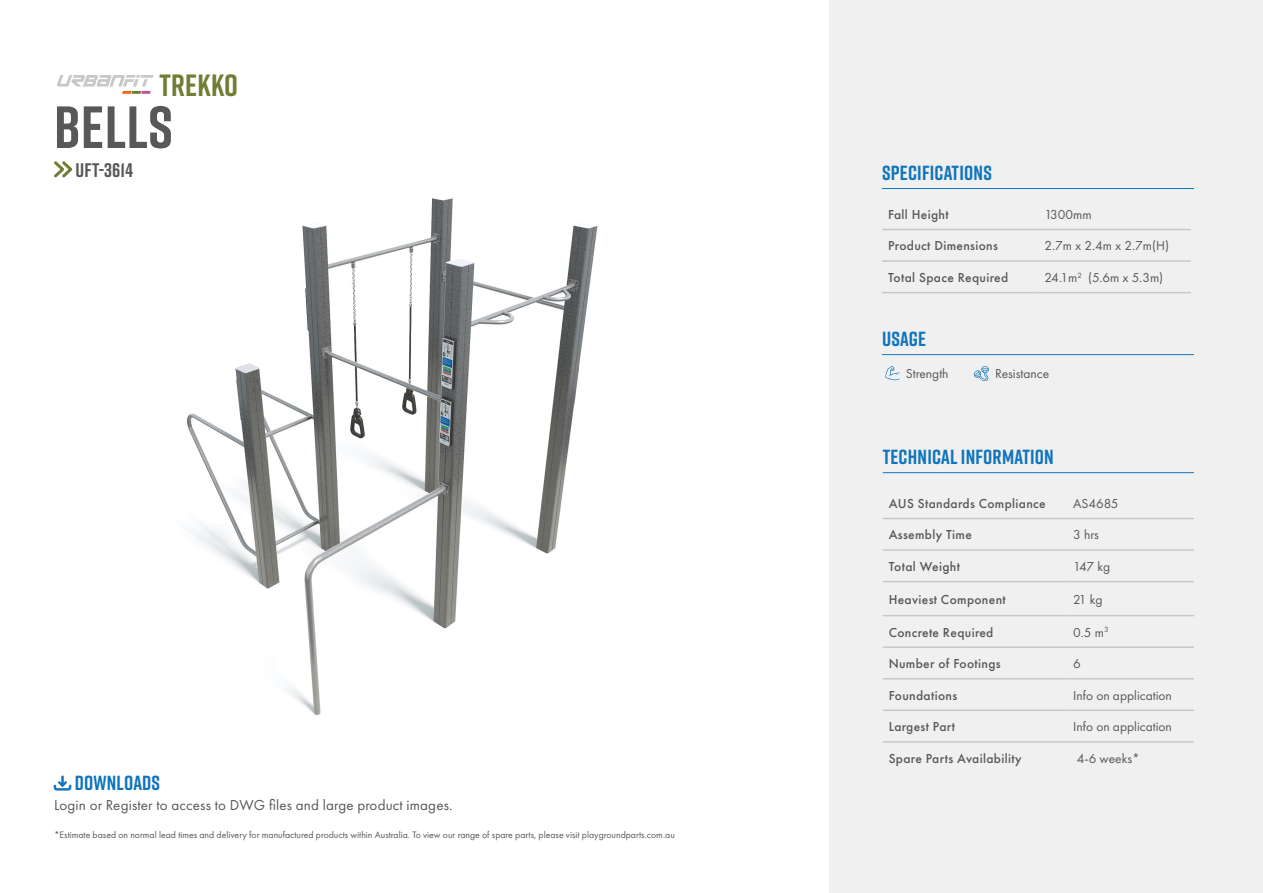
<style>
.page{position:relative;width:1263px;height:893px;background:#fff}
.page>*{position:absolute;margin:0;border:0;box-sizing:border-box;transform-origin:0 0}
.Rift-MAIN_Headline{font:700 59.4px "Rift";letter-spacing:.01em;color:#57585a}
.Rift-MAIN_Headline-2{font:700 30.75px "Rift";letter-spacing:.01em;color:#6f7e34}
.Rift-MAIN_Headline-3{font:700 20.4px "Rift";letter-spacing:.01em;color:#1074bc}
.Rift-MAIN_Headline-4{font:700 19.65px "Rift";letter-spacing:.01em;color:#57585a}
.Rift-MAIN_Headline-5{font:15px "Futura PT";letter-spacing:.01em;color:#57585a}
.t1{font:500 13.5px "Futura PT";letter-spacing:.025em;color:#57585a}
.Products_table{font:13.5px "Futura PT";color:#57585a}
.t2{font:9.75px "Futura PT";color:#57585a}
</style>
<div class="page">
<div style="left:830px;top:0;width:433px;height:893px;background:#f0f0f0"></div>
<svg style="left:57px;top:75px;width:97px;height:19px"></svg>
<svg style="left:54px;top:161px;width:19px;height:17px"></svg>
<hr style="left:882px;top:188px;width:312px;height:1px;background:#1074bc">
<hr style="left:883px;top:472px;width:311px;height:1px;background:#1074bc">
<hr style="left:883px;top:518px;width:184px;height:1px;background:#c7c8ca">
<hr style="left:1067px;top:518px;width:127px;height:1px;background:#c7c8ca">
<hr style="left:883px;top:549px;width:184px;height:2px;background:#c7c8ca">
<hr style="left:1067px;top:549px;width:127px;height:2px;background:#c7c8ca">
<hr style="left:883px;top:581px;width:184px;height:1px;background:#c7c8ca">
<hr style="left:1067px;top:581px;width:127px;height:1px;background:#c7c8ca">
<hr style="left:883px;top:615px;width:184px;height:1px;background:#c7c8ca">
<hr style="left:1067px;top:615px;width:127px;height:1px;background:#c7c8ca">
<hr style="left:883px;top:646px;width:184px;height:2px;background:#c7c8ca">
<hr style="left:1067px;top:646px;width:127px;height:2px;background:#c7c8ca">
<hr style="left:883px;top:678px;width:184px;height:1px;background:#c7c8ca">
<hr style="left:1067px;top:678px;width:127px;height:1px;background:#c7c8ca">
<hr style="left:883px;top:710px;width:184px;height:1px;background:#c7c8ca">
<hr style="left:1067px;top:710px;width:127px;height:1px;background:#c7c8ca">
<hr style="left:883px;top:741px;width:184px;height:2px;background:#c7c8ca">
<hr style="left:1067px;top:741px;width:127px;height:2px;background:#c7c8ca">
<hr style="left:882px;top:229px;width:156px;height:1px;background:#c7c8ca">
<hr style="left:1038px;top:229px;width:153px;height:1px;background:#c7c8ca">
<hr style="left:882px;top:260px;width:156px;height:2px;background:#c7c8ca">
<hr style="left:1038px;top:260px;width:153px;height:2px;background:#c7c8ca">
<hr style="left:882px;top:292px;width:156px;height:1px;background:#c7c8ca">
<hr style="left:1038px;top:292px;width:153px;height:1px;background:#c7c8ca">
<hr style="left:882px;top:354px;width:312px;height:1px;background:#1074bc">
<svg style="left:54px;top:776px;width:17px;height:14px"></svg>
<svg style="left:885px;top:366px;width:14px;height:15px"></svg>
<svg style="left:974px;top:366px;width:15px;height:15px"></svg>
<img style="left:187px;top:198px;width:411px;height:517px">
<p class="Rift-MAIN_Headline-2" style="left:159px;top:63px;width:80px">TREKKO</p>
<p class="Rift-MAIN_Headline" style="left:54px;top:85px;width:120px">BELLS</p>
<p class="Rift-MAIN_Headline-4" style="left:76px;top:157px;width:59px">UFT-3614</p>
<p class="Rift-MAIN_Headline-3" style="left:882px;top:158px;width:111px">SPECIFICATIONS</p>
<p class="t1" style="left:888px;top:206px;width:62px">Fall Height</p>
<p class="Products_table" style="left:1044px;top:206px;width:49px">1300mm</p>
<p class="t1" style="left:888px;top:238px;width:111px">Product Dimensions</p>
<p class="Products_table" style="left:1044px;top:238px;width:126px">2.7m x 2.4m x 2.7m(H)</p>
<p class="t1" style="left:888px;top:269px;width:122px">Total Space Required</p>
<p class="Products_table" style="left:1044px;top:269px;width:120px">24.1m<sup>2</sup> (5.6m x 5.3m)</p>
<p class="Rift-MAIN_Headline-3" style="left:882px;top:324px;width:46px">USAGE</p>
<p class="Products_table" style="left:906px;top:366px;width:44px">Strength</p>
<p class="Products_table" style="left:995px;top:366px;width:56px">Resistance</p>
<p class="Rift-MAIN_Headline-3" style="left:75px;top:768px;width:87px">DOWNLOADS</p>
<p class="Rift-MAIN_Headline-5" style="left:54px;top:796px;width:400px">Login or Register to access to DWG files and large product images.</p>
<p class="t2" style="left:54px;top:829px;width:622px">*Estimate based on normal lead times and delivery for manufactured products within Australia. To view our range of spare parts, please visit playgroundparts.com.au</p>
<p class="Rift-MAIN_Headline-3" style="left:883px;top:442px;width:173px">TECHNICAL INFORMATION</p>
<p class="t1" style="left:889px;top:495px;width:159px">AUS Standards Compliance</p>
<p class="Products_table" style="left:1073px;top:495px;width:47px">AS4685</p>
<p class="t1" style="left:889px;top:527px;width:85px">Assembly Time</p>
<p class="Products_table" style="left:1073px;top:527px;width:27px">3 hrs</p>
<p class="t1" style="left:889px;top:558px;width:73px">Total Weight</p>
<p class="Products_table" style="left:1073px;top:558px;width:38px">147 kg</p>
<p class="t1" style="left:889px;top:591px;width:119px">Heaviest Component</p>
<p class="Products_table" style="left:1073px;top:591px;width:31px">21 kg</p>
<p class="t1" style="left:889px;top:624px;width:106px">Concrete Required</p>
<p class="Products_table" style="left:1073px;top:624px;width:37px">0.5 m<sup>3</sup></p>
<p class="t1" style="left:889px;top:655px;width:114px">Number of Footings</p>
<p class="Products_table" style="left:1073px;top:656px;width:9px">6</p>
<p class="t1" style="left:889px;top:687px;width:70px">Foundations</p>
<p class="Products_table" style="left:1073px;top:687px;width:100px">Info on application</p>
<p class="t1" style="left:889px;top:719px;width:68px">Largest Part</p>
<p class="Products_table" style="left:1073px;top:719px;width:100px">Info on application</p>
<p class="t1" style="left:889px;top:750px;width:135px">Spare Parts Availability</p>
<p class="Products_table" style="left:1077px;top:750px;width:65px">4-6 weeks*</p>
</div>
